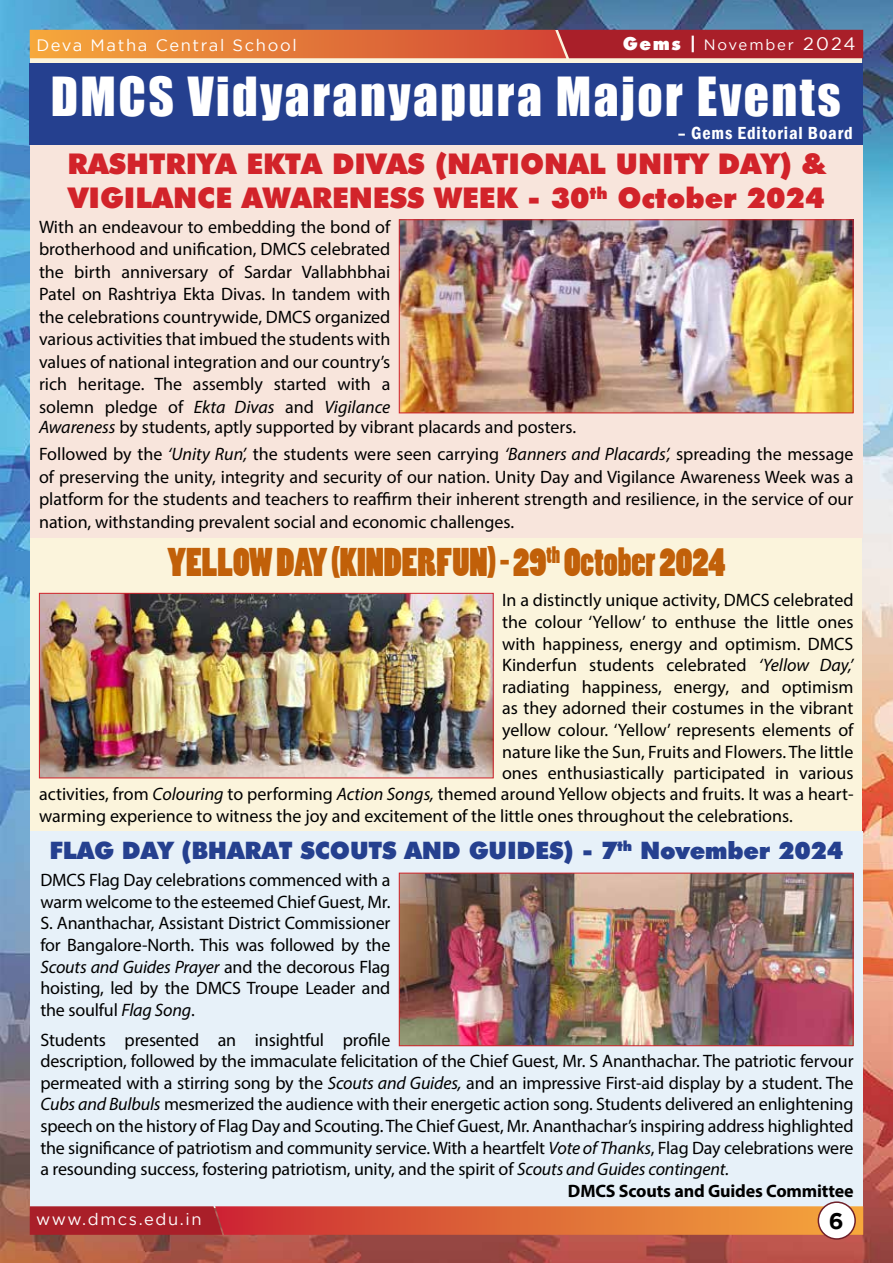
<style>
.page{position:relative;width:893px;height:1263px;background:#fff}
.page>*{position:absolute;margin:0;border:0;box-sizing:border-box;transform-origin:0 0}
.t1{font:49.5px "Impact";letter-spacing:.05em;color:#fff}
.t2{font:37.5px "Poplar Std";color:#c16009}
.t3{font:900 28.5px/34.2px "Futura";color:#d2232a}
.t4{font:900 24px "Futura";letter-spacing:-.01em;color:#25408f}
.t5{font:700 22.5px "Gotham";color:#000}
.t6{font:18px/21.6px "Myriad Pro";letter-spacing:-.01em;color:#000;text-align:justify}
.t7{font:700 18px "Myriad Pro";letter-spacing:-.01em;color:#000}
.t8{font:600 condensed 18px "Franklin Gothic";letter-spacing:.05em;color:#fff}
.t9{font:900 18px "Futura";color:#fff}
.t10{font:18px "Gotham";color:#fff}
.t11{font:16.5px "Gotham";letter-spacing:.1em;color:#fff}
.t12{font:15px "Gotham";letter-spacing:.12em;color:#fff}
.s1{font-family:"Futura";font-weight:900;font-size:18px}
.s2{font-weight:700;font-size:18px}
.s3{font-size:18px}
.s4{font-family:"Gotham";font-weight:700}
.s5{font-family:"Gotham";font-weight:400;font-size:15px}
.s6{font-style:italic}
</style>
<div class="page">
<img style="left:0;top:0;width:893px;height:1263px">
<div style="left:31px;top:31px;width:831px;height:1177px;background:#fbf4dc"></div>
<div style="left:30px;top:119px;width:832px;height:418px;background:#f8e5dc"></div>
<div style="left:29px;top:63px;width:833px;height:82px;background:#25408f"></div>
<svg style="left:30px;top:30px;width:833px;height:28px;background:#ce5733"></svg>
<img style="left:401px;top:221px;width:450px;height:190px">
<div style="left:399px;top:219px;width:454px;height:194px;border:1px solid #d2232a"></div>
<img style="left:41px;top:595px;width:451px;height:181px">
<div style="left:39px;top:593px;width:455px;height:185px;border:1px solid #d2232a"></div>
<div style="left:30px;top:831px;width:833px;height:376px;background:#e7f1f9"></div>
<svg style="left:30px;top:1206px;width:833px;height:29px;background:#d15836"></svg>
<div style="left:818px;top:1202px;width:37px;height:37px;background:#fff;border-radius:50%"></div>
<div style="left:818px;top:1201px;width:38px;height:39px;border:2px solid #6f1f29;border-radius:50%"></div>
<img style="left:401px;top:875px;width:450px;height:169px">
<div style="left:399px;top:873px;width:454px;height:173px;border:1px solid #d2232a"></div>
<p class="t11" style="left:36px;top:36px;width:262px">Deva Matha Central School</p>
<p class="t12" style="left:623px;top:37px;width:234px"><span class="s1">Gems</span> <span class="s2">|</span> November <span class="s3">2024</span></p>
<p class="t9" style="left:678px;top:31px;width:118px">Gems <span class="s4">|</span> <span class="s5">July</span></p>
<p class="t10" style="left:845px;top:34px;width:13px">3</p>
<h1 class="t1" style="left:51px;top:58px;width:792px">DMCS Vidyaranyapura Major Events</h1>
<p class="t8" style="left:678px;top:121px;width:176px">– Gems Editorial Board</p>
<h3 class="t3" style="left:67px;top:145px;width:760px">RASHTRIYA EKTA DIVAS (NATIONAL UNITY DAY) &amp;<br>VIGILANCE AWARENESS WEEK - 30<sup>th</sup> October 2024</h3>
<p class="t6" style="left:39px;top:215px;width:353px;line-height:22.5px">With an endeavour to embedding the bond of brotherhood and unification, DMCS celebrated the birth anniversary of Sardar Vallabhbhai Patel on Rashtriya Ekta Divas. In tandem with the celebrations countrywide, DMCS organized various activities that imbued the students with values of national integration and our country’s rich heritage. The assembly started with a solemn pledge of <span class="s6">Ekta Divas</span> and <span class="s6">Vigilance</span></p>
<p class="t6" style="left:39px;top:414px;width:816px;line-height:26.7px"><span class="s6">Awareness</span> by students, aptly supported by vibrant placards and posters.<br>Followed by the <span class="s6">‘Unity Run’,</span> the students were seen carrying <span class="s6">‘Banners and Placards’,</span> spreading the message</p>
<p class="t6" style="left:39px;top:465px;width:816px;line-height:22.5px">of preserving the unity, integrity and security of our nation. Unity Day and Vigilance Awareness Week was a platform for the students and teachers to reaffirm their inherent strength and resilience, in the service of our nation, withstanding prevalent social and economic challenges.</p>
<h2 class="t2" style="left:168px;top:541px;width:559px">YELLOW DAY (KINDERFUN) - 29<sup>th</sup> October 2024</h2>
<p class="t6" style="left:502px;top:589px;width:353px">In a distinctly unique activity, DMCS celebrated the colour ‘Yellow’ to enthuse the little ones with happiness, energy and optimism. DMCS Kinderfun students celebrated <span class="s6">‘Yellow Day,’ </span>radiating happiness, energy, and optimism as they adorned their costumes in the vibrant yellow colour. ‘Yellow’ represents elements of nature like the Sun, Fruits and Flowers. The little ones enthusiastically participated in various</p>
<p class="t6" style="left:39px;top:783px;width:816px">activities, from <span class="s6">Colouring</span> to performing <span class="s6">Action Songs,</span> themed around Yellow objects and fruits. It was a heart&shy;warming experience to witness the joy and excitement of the little ones throughout the celebrations.</p>
<h3 class="t4" style="left:50px;top:834px;width:795px">FLAG DAY (BHARAT SCOUTS AND GUIDES) - 7<sup>th</sup> November 2024</h3>
<p class="t6" style="left:40px;top:869px;width:352px">DMCS Flag Day celebrations commenced with a warm welcome to the esteemed Chief Guest, Mr.<br>S. Ananthachar, Assistant District Commissioner for Bangalore-North. This was followed by the <span class="s6">Scouts and Guides Prayer</span> and the decorous Flag hoisting, led by the DMCS Troupe Leader and the soulful <span class="s6">Flag Song</span>.</p>
<p class="t6" style="left:40px;top:1029px;width:351px">Students presented an insightful profile</p>
<p class="t6" style="left:40px;top:1050px;width:815px">description, followed by the immaculate felicitation of the Chief Guest, Mr. S Ananthachar. The patriotic fervour</p>
<p class="t6" style="left:40px;top:1071px;width:815px">permeated with a stirring song by the <span class="s6">Scouts and Guides,</span> and an impressive First-aid display by a student. The</p>
<p class="t6" style="left:40px;top:1093px;width:815px"><span class="s6">Cubs and Bulbuls</span> mesmerized the audience with their energetic action song. Students delivered an enlightening</p>
<p class="t6" style="left:40px;top:1115px;width:815px">speech on the history of Flag Day and Scouting. The Chief Guest, Mr. Ananthachar’s inspiring address highlighted</p>
<p class="t6" style="left:40px;top:1136px;width:815px">the significance of patriotism and community service. With a heartfelt <span class="s6">Vote of Thanks</span>, Flag Day celebrations were</p>
<p class="t6" style="left:40px;top:1158px;width:690px">a resounding success, fostering patriotism, unity, and the spirit of <span class="s6">Scouts and Guides contingent.</span></p>
<p class="t7" style="left:568px;top:1179px;width:287px">DMCS Scouts and Guides Committee</p>
<p class="t11" style="left:36px;top:1210px;width:167px">www.dmcs.edu.in</p>
<p class="t5" style="left:829px;top:1208px;width:16px">6</p>
</div>
